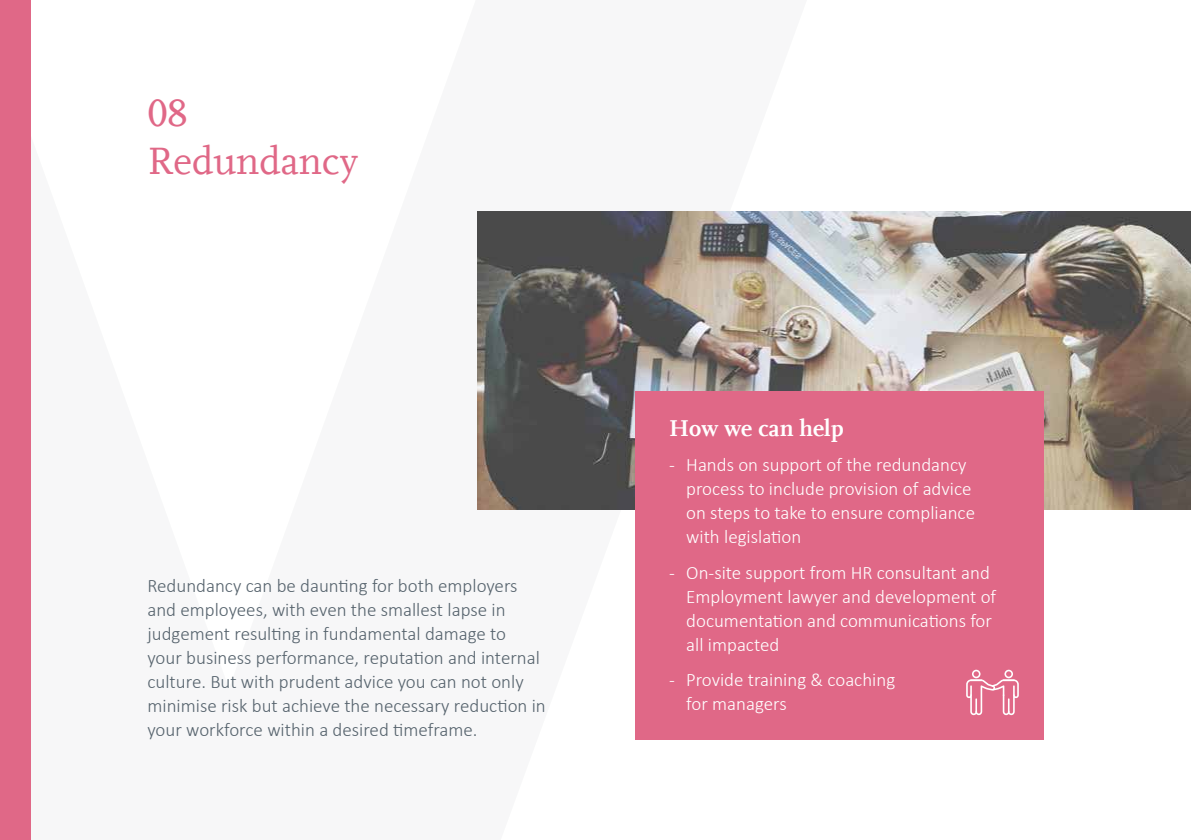
<style>
.page{position:relative;width:1191px;height:840px;background:#fff}
.page>*{position:absolute;margin:0;border:0;box-sizing:border-box;transform-origin:0 0}
.t1{font:40px/48px "Scala Offc";color:#e06887}
.t2{font:700 24px "Scala";color:#fff}
.t3{font:300 19px/24px "Calibri";color:#56636d}
.t4{font:300 19px/24px "Calibri";color:#fff}
</style>
<div class="page">
<img style="left:478px;top:211px;width:713px;height:298px">
<div style="left:635px;top:391px;width:408px;height:347px;background:#e06887"></div>
<div style="left:0;top:0;width:30px;height:839px;background:#e06887"></div>
<svg style="left:966px;top:669px;width:52px;height:45px"></svg>
<h1 class="t1" style="left:147px;top:90px;width:212px">08<br>Redundancy</h1>
<p class="t3" style="left:147px;top:573px;width:400px">Redundancy can be daunting for both employers and employees, with even the smallest lapse in judgement resulting in fundamental damage to<br>your business performance, reputation and internal culture. But with prudent advice you can not only minimise risk but achieve the necessary reduction in your workforce within a desired timeframe.</p>
<p class="t2" style="left:669px;top:414px;width:176px">How we can help</p>
<p class="t4" style="left:686px;top:452px;width:290px;text-indent:-17px">- Hands on support of the redundancy process to include provision of advice on steps to take to ensure compliance with legislation</p>
<p class="t4" style="left:686px;top:560px;width:311px;text-indent:-17px">- On-site support from HR consultant and<br>Employment lawyer and development of documentation and communications for all impacted</p>
<p class="t4" style="left:686px;top:667px;width:210px;text-indent:-17px">- Provide training &amp; coaching for managers</p>
</div>
